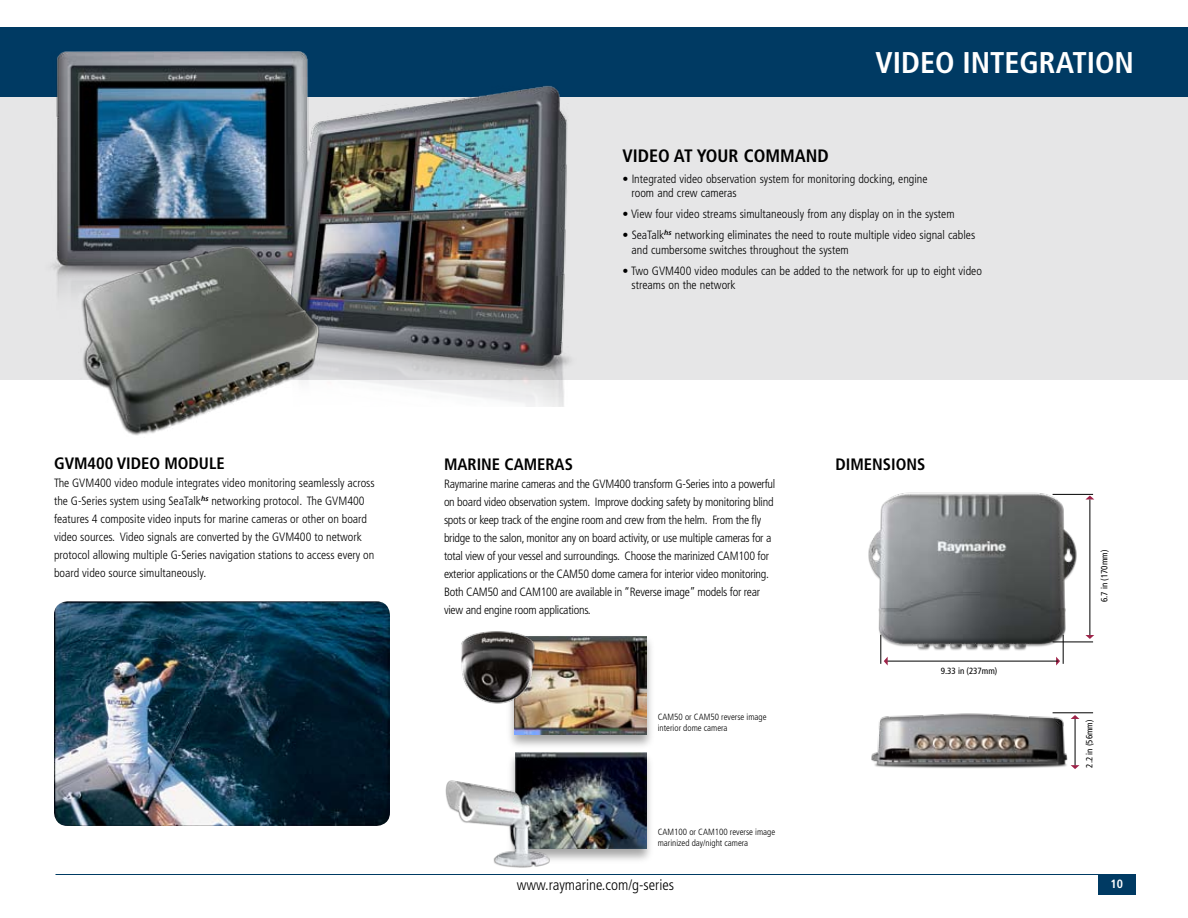
<style>
.page{position:relative;width:1188px;height:918px;background:#fff}
.page>*{position:absolute;margin:0;border:0;box-sizing:border-box;transform-origin:0 0}
.t1{font:700 condensed 30px "Frutiger";color:#fff}
.t2{font:700 condensed 18px "Frutiger";color:#000}
.t3{font:700 condensed 16.5px "Frutiger";color:#000}
.t4{font:300 condensed 15px "Frutiger";color:#000}
.t5{font:300 condensed 12px/18px "Frutiger";color:#000}
.t6{font:300 condensed 12px/18px "Frutiger";letter-spacing:-.02em;color:#000}
.t7{font:700 condensed 12px "Frutiger";color:#fff}
.t8{font:300 condensed 9px/10.8px "Frutiger";color:#000}
.t9{font:condensed 9px "Frutiger";color:#000}
</style>
<div class="page">
<div style="left:1098px;top:874px;width:38px;height:22px;background:#003a63"></div>
<hr style="left:56px;top:874px;width:1080px;height:1px;background:#003a63">
<div style="left:0;top:96px;width:1188px;height:284px;background:#e6e6e7"></div>
<div style="left:0;top:27px;width:1188px;height:69px;background:#003a63"></div>
<img style="left:33px;top:51px;width:553px;height:355px">
<img style="left:61px;top:224px;width:269px;height:212px">
<img style="left:54px;top:601px;width:335px;height:225px;border-radius:14px">
<div style="left:507px;top:750px;width:149px;height:115px;background:#000;opacity:.35"></div>
<img style="left:516px;top:752px;width:130px;height:97px">
<img style="left:445px;top:779px;width:107px;height:89px">
<div style="left:506px;top:634px;width:151px;height:116px;background:#000;opacity:.35"></div>
<img style="left:515px;top:636px;width:132px;height:99px">
<img style="left:461px;top:631px;width:75px;height:76px">
<img style="left:868px;top:492px;width:212px;height:163px">
<img style="left:871px;top:712px;width:197px;height:57px">
<hr style="left:886px;top:661px;width:172px;height:1px;background:#000">
<svg style="left:1085px;top:496px;width:9px;height:4px"></svg>
<hr style="left:1090px;top:500px;width:1px;height:136px;background:#000">
<svg style="left:1085px;top:635px;width:9px;height:4px"></svg>
<hr style="left:1075px;top:718px;width:1px;height:48px;background:#000">
<svg style="left:1071px;top:765px;width:8px;height:4px"></svg>
<svg style="left:1071px;top:715px;width:8px;height:4px"></svg>
<svg style="left:1056px;top:635px;width:8px;height:31px"></svg>
<hr style="left:1053px;top:642px;width:40px;height:1px;background:#000">
<svg style="left:881px;top:635px;width:7px;height:31px"></svg>
<hr style="left:1053px;top:494px;width:40px;height:1px;background:#000">
<hr style="left:1053px;top:713px;width:40px;height:1px;background:#000">
<h3 class="t3" style="left:54px;top:454px;width:170px">GVM400 VIDEO MODULE</h3>
<p class="t5" style="left:54px;top:474px;width:322px">The GVM400 video module integrates video monitoring seamlessly across the G-Series system using SeaTalk<sup>hs</sup> networking protocol. The GVM400 features 4 composite video inputs for marine cameras or other on board video sources. Video signals are converted by the GVM400 to network protocol allowing multiple G-Series navigation stations to access every on board video source simultaneously.</p>
<h1 class="t1" style="left:876px;top:45px;width:260px">VIDEO INTEGRATION</h1>
<h2 class="t2" style="left:622px;top:145px;width:86px">VIDEOAT YOUR</h2>
<h2 class="t2" style="left:744px;top:145px;width:13px">COMMAND</h2>
<p class="t5" style="left:631px;top:172px;width:298px;line-height:14.4px;text-indent:-9px">• Integrated video observation system for monitoring docking, engine room and crew cameras</p>
<p class="t5" style="left:622px;top:205px;width:334px">• View four video streams simultaneously from any display on in the system</p>
<p class="t5" style="left:631px;top:228px;width:345px;line-height:14.4px;text-indent:-9px">• SeaTalk<sup>hs</sup> networking eliminates the need to route multiple video signal cables and cumbersome switches throughout the system</p>
<p class="t5" style="left:631px;top:264px;width:352px;line-height:14.4px;text-indent:-9px">• Two GVM400 video modules can be added to the network for up to eight video streams on the network</p>
<h3 class="t3" style="left:444px;top:454px;width:130px">MARINE CAMERAS</h3>
<p class="t6" style="left:444px;top:475px;width:333px">Raymarine marine cameras and the GVM400 transform G-Series into a powerful on board video observation system. Improve docking safety by monitoring blind spots or keep track of the engine room and crew from the helm. From the fly bridge to the salon, monitor any on board activity, or use multiple cameras for a total view of your vessel and surroundings. Choose the marinized CAM100 for exterior applications or the CAM50 dome camera for interior video monitoring.<br>Both CAM50 and CAM100 are available in “Reverse image” models for rear view and engine room applications.</p>
<p class="t8" style="left:658px;top:712px;width:110px">CAM50 or CAM50 reverse image interior dome camera</p>
<p class="t8" style="left:658px;top:827px;width:119px">CAM100 or CAM100 reverse image marinized day/night camera</p>
<h3 class="t3" style="left:836px;top:454px;width:91px">DIMENSIONS</h3>
<p class="t9" style="left:941px;top:666px;width:58px">9.33 in (237mm)</p>
<p class="t9" style="left:1099px;top:602px;width:54px;rotate:-90deg">6.7 in (170mm)</p>
<p class="t9" style="left:1084px;top:768px;width:50px;rotate:-90deg">2.2 in (56mm)</p>
<p class="t4" style="left:517px;top:877px;width:159px">www.raymarine.com/g-series</p>
<p class="t7" style="left:1111px;top:876px;width:14px">10</p>
</div>
